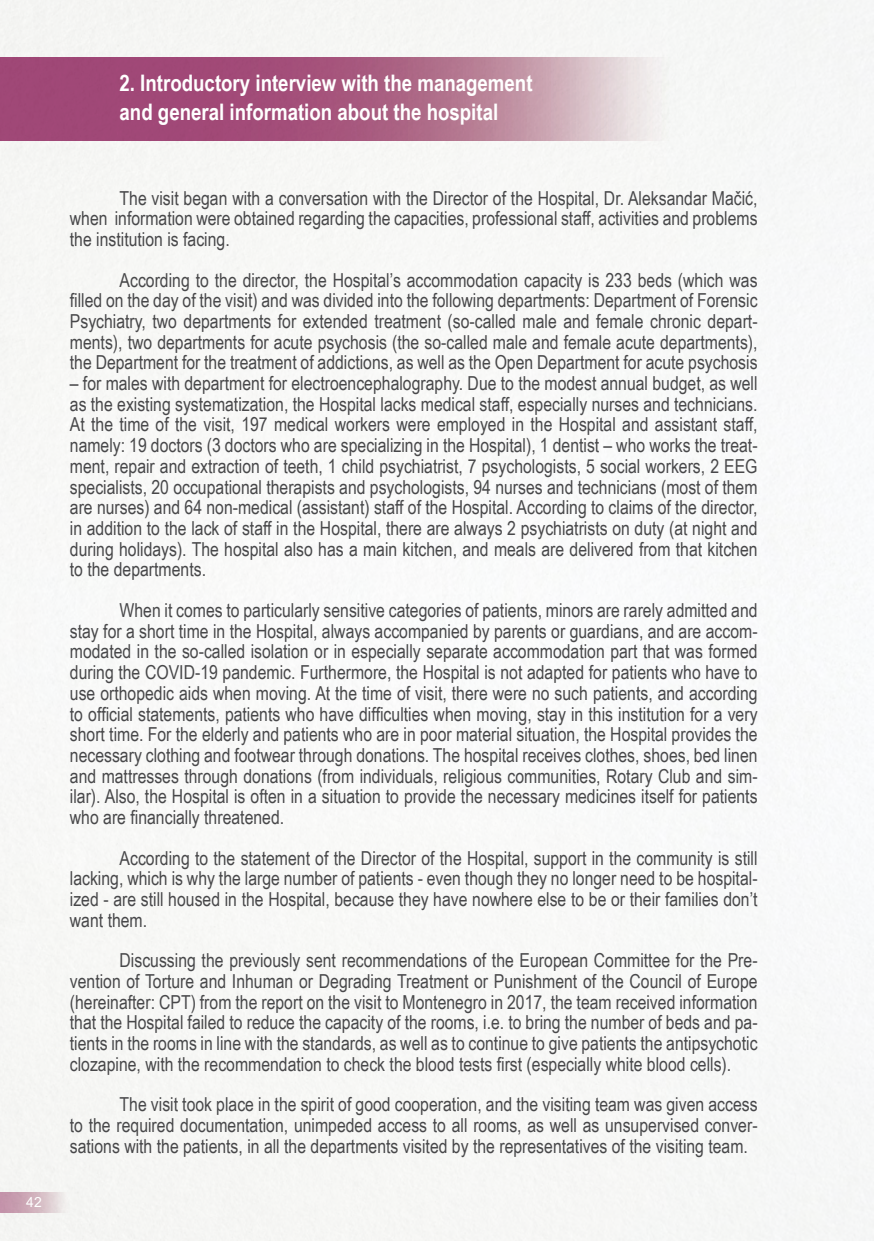
<style>
.page{position:relative;width:874px;height:1241px;background:#fff}
.page>*{position:absolute;margin:0;border:0;box-sizing:border-box;transform-origin:0 0}
.t1{font:700 22.75px/28.5px "Arial Narrow";color:#fff}
.t2{font:19.25px/20.7px "Arial Narrow";color:#48484a;text-align:justify}
.t3{font:14px "Arial";color:#fff}
</style>
<div class="page">
<img style="left:0;top:0;width:873px;height:1240px">
<img style="left:0;top:1192px;width:70px;height:19px">
<img style="left:0;top:57px;width:675px;height:83px">
<p class="t3" style="left:26px;top:1191px;width:17px">42</p>
<p class="t1" style="left:119px;top:68px;width:414px">2. Introductory interview with the management and general information about the hospital</p>
<p class="t2" style="left:70px;top:187px;width:688px;text-indent:50px">The visit began with a conversation with the Director of the Hospital, Dr. Aleksandar Mačić, when information were obtained regarding the capacities, professional staff, activities and problems the institution is facing.</p>
<p class="t2" style="left:70px;top:269px;width:688px;text-indent:50px">According to the director, the Hospital’s accommodation capacity is 233 beds (which was filled on the day of the visit) and was divided into the following departments: Department of Forensic Psychiatry, two departments for extended treatment (so-called male and female chronic depart&shy;ments), two departments for acute psychosis (the so-called male and female acute departments), the Department for the treatment of addictions, as well as the Open Department for acute psychosis</p>
<p class="t2" style="left:70px;top:372px;width:688px">– for males with department for electroencephalography. Due to the modest annual budget, as well as the existing systematization, the Hospital lacks medical staff, especially nurses and technicians.<br>At the time of the visit, 197 medical workers were employed in the Hospital and assistant staff, namely: 19 doctors (3 doctors who are specializing in the Hospital), 1 dentist – who works the treat&shy;ment, repair and extraction of teeth, 1 child psychiatrist, 7 psychologists, 5 social workers, 2 EEG specialists, 20 occupational therapists and psychologists, 94 nurses and technicians (most of them are nurses) and 64 non-medical (assistant) staff of the Hospital. According to claims of the director, in addition to the lack of staff in the Hospital, there are always 2 psychiatrists on duty (at night and during holidays). The hospital also has a main kitchen, and meals are delivered from that kitchen to the departments.</p>
<p class="t2" style="left:70px;top:599px;width:689px;text-indent:50px">When it comes to particularly sensitive categories of patients, minors are rarely admitted and stay for a short time in the Hospital, always accompanied by parents or guardians, and are accom&shy;modated in the so-called isolation or in especially separate accommodation part that was formed during the COVID-19 pandemic. Furthermore, the Hospital is not adapted for patients who have to use orthopedic aids when moving. At the time of visit, there were no such patients, and according to official statements, patients who have difficulties when moving, stay in this institution for a very short time. For the elderly and patients who are in poor material situation, the Hospital provides the necessary clothing and footwear through donations. The hospital receives clothes, shoes, bed linen and mattresses through donations (from individuals, religious communities, Rotary Club and sim&shy;ilar). Also, the Hospital is often in a situation to provide the necessary medicines itself for patients who are financially threatened.</p>
<p class="t2" style="left:70px;top:846px;width:688px;text-indent:50px">According to the statement of the Director of the Hospital, support in the community is still lacking, which is why the large number of patients - even though they no longer need to be hospital&shy;ized - are still housed in the Hospital, because they have nowhere else to be or their families don’t want them.</p>
<p class="t2" style="left:70px;top:949px;width:688px;text-indent:50px">Discussing the previously sent recommendations of the European Committee for the Pre&shy;vention of Torture and Inhuman or Degrading Treatment or Punishment of the Council of Europe (hereinafter: CPT) from the report on the visit to Montenegro in 2017, the team received information that the Hospital failed to reduce the capacity of the rooms, i.e. to bring the number of beds and pa&shy;tients in the rooms in line with the standards, as well as to continue to give patients the antipsychotic clozapine, with the recommendation to check the blood tests first (especially white blood cells).</p>
<p class="t2" style="left:70px;top:1093px;width:688px;text-indent:50px">The visit took place in the spirit of good cooperation, and the visiting team was given access to the required documentation, unimpeded access to all rooms, as well as unsupervised conver&shy;sations with the patients, in all the departments visited by the representatives of the visiting team.</p>
</div>
